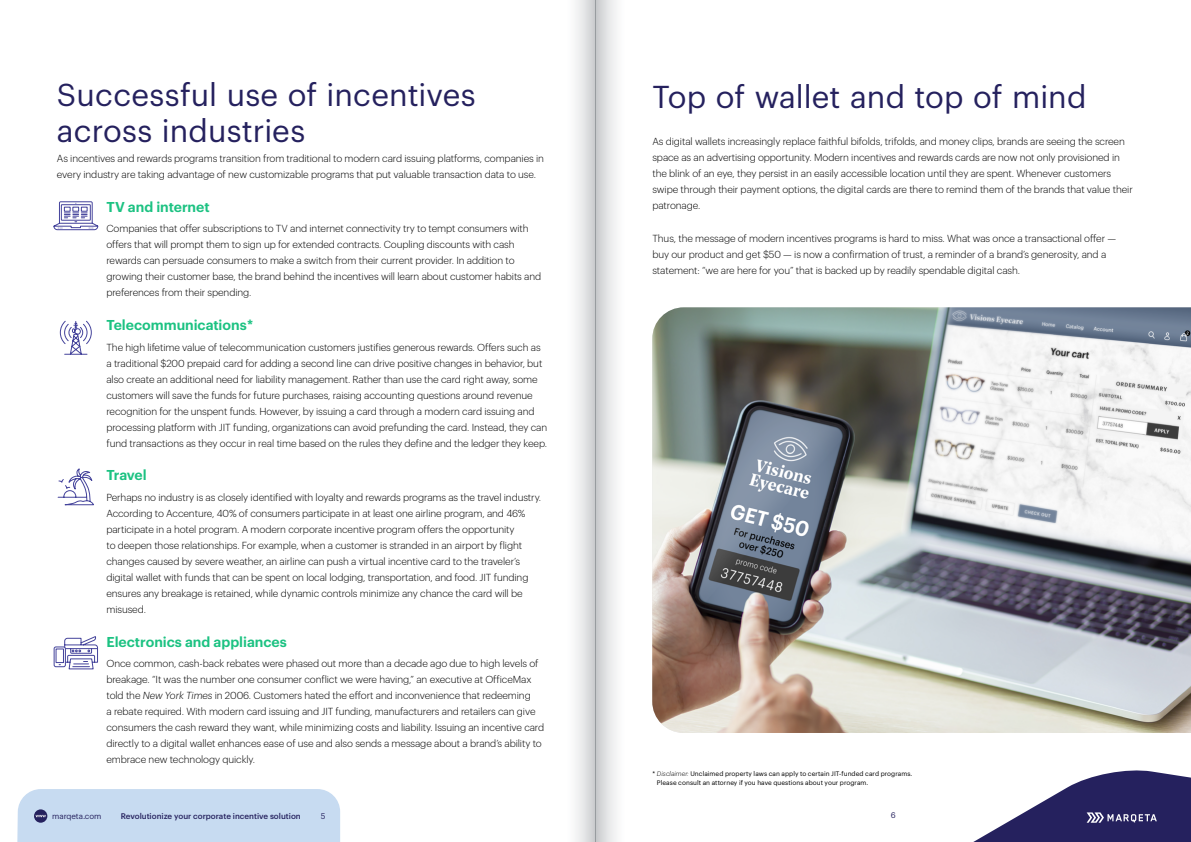
<style>
.page{position:relative;width:1191px;height:842px;background:#fff}
.page>*{position:absolute;margin:0;border:0;box-sizing:border-box;transform-origin:0 0}
.t1{font:31px/36px "Graphik";letter-spacing:.005em;color:#25215e}
.t2{font:600 14px "Graphik";color:#1cc282}
.t3{font:300 10px/16px "Graphik";letter-spacing:-.01em;color:#000}
.t4{font:500 8px "Graphik";color:#25215e}
.t5{font:8px "Graphik";letter-spacing:-.01em;color:#25215e}
.t6{font:6.5px/9px "Graphik";letter-spacing:.01em;color:#000}
.s1{font-style:italic}
.s2{font-weight:300;font-style:italic}
</style>
<div class="page">
<img style="left:652px;top:307px;width:539px;height:426px">
<div style="left:17px;top:789px;width:323px;height:53px;background:#c7dbf1"></div>
<svg style="left:973px;top:770px;width:218px;height:72px"></svg>
<svg style="left:60px;top:320px;width:32px;height:35px"></svg>
<svg style="left:58px;top:468px;width:36px;height:37px"></svg>
<svg style="left:53px;top:201px;width:45px;height:29px"></svg>
<div style="left:54px;top:647px;width:12px;height:20px;border:1px solid #44439b;border-radius:2px"></div>
<svg style="left:59px;top:636px;width:39px;height:33px"></svg>
<div style="left:595px;top:0;width:30px;height:842px;background:linear-gradient(to right,#caccce,#fff)"></div>
<div style="left:565px;top:0;width:30px;height:842px;background:linear-gradient(to right,#fff,#d1d3d5)"></div>
<h1 class="t1" style="left:57px;top:74px;width:420px">Successful use of incentives across industries</h1>
<p class="t3" style="left:57px;top:150px;width:488px">As incentives and rewards programs transition from traditional to modern card issuing platforms, companies in every industry are taking advantage of new customizable programs that put valuable transaction data to use.</p>
<h2 class="t2" style="left:106px;top:196px;width:105px">TV and internet</h2>
<p class="t3" style="left:106px;top:220px;width:436px">Companies that offer subscriptions to TV and internet connectivity try to tempt consumers with offers that will prompt them to sign up for extended contracts. Coupling discounts with cash rewards can persuade consumers to make a switch from their current provider. In addition to growing their customer base, the brand behind the incentives will learn about customer habits and preferences from their spending.</p>
<h2 class="t2" style="left:106px;top:314px;width:148px">Telecommunications*</h2>
<p class="t3" style="left:106px;top:338px;width:442px">The high lifetime value of telecommunication customers justifies generous rewards. Offers such as a traditional $200 prepaid card for adding a second line can drive positive changes in behavior, but also create an additional need for liability management. Rather than use the card right away, some customers will save the funds for future purchases, raising accounting questions around revenue recognition for the unspent funds. However, by issuing a card through a modern card issuing and processing platform with JIT funding, organizations can avoid prefunding the card. Instead, they can fund transactions as they occur in real time based on the rules they define and the ledger they keep.</p>
<h2 class="t2" style="left:106px;top:465px;width:42px">Travel</h2>
<p class="t3" style="left:106px;top:489px;width:436px">Perhaps no industry is as closely identified with loyalty and rewards programs as the travel industry.<br>According to Accenture, 40% of consumers participate in at least one airline program, and 46% participate in a hotel program. A modern corporate incentive program offers the opportunity<br>to deepen those relationships. For example, when a customer is stranded in an airport by flight changes caused by severe weather, an airline can push a virtual incentive card to the traveler’s digital wallet with funds that can be spent on local lodging, transportation, and food. JIT funding ensures any breakage is retained, while dynamic controls minimize any chance the card will be misused.</p>
<h2 class="t2" style="left:106px;top:631px;width:182px">Electronics and appliances</h2>
<p class="t3" style="left:106px;top:655px;width:439px">Once common, cash-back rebates were phased out more than a decade ago due to high levels of breakage. “It was the number one consumer conflict we were having,” an executive at OfficeMax told the <span class="s1">New York Times</span> in 2006. Customers hated the effort and inconvenience that redeeming<br>a rebate required. With modern card issuing and JIT funding, manufacturers and retailers can give consumers the cash reward they want, while minimizing costs and liability. Issuing an incentive card directly to a digital wallet enhances ease of use and also sends a message about a brand’s ability to embrace new technology quickly.</p>
<h1 class="t1" style="left:652px;top:76px;width:435px">Top of wallet and top of mind</h1>
<p class="t3" style="left:652px;top:133px;width:482px">As digital wallets increasingly replace faithful bifolds, trifolds, and money clips, brands are seeing the screen space as an advertising opportunity. Modern incentives and rewards cards are now not only provisioned in the blink of an eye, they persist in an easily accessible location until they are spent. Whenever customers swipe through their payment options, the digital cards are there to remind them of the brands that value their patronage.</p>
<p class="t3" style="left:652px;top:230px;width:465px">Thus, the message of modern incentives programs is hard to miss. What was once a transactional offer — buy our product and get $50 — is now a confirmation of trust, a reminder of a brand’s generosity, and a statement: “we are here for you” that is backed up by readily spendable digital cash.</p>
<p class="t6" style="left:657px;top:768px;width:257px;text-indent:-4px">* <span class="s2">Disclaimer:</span> Unclaimed property laws can apply to certain JIT-funded card programs.<br>Please consult an attorney if you have questions about your program.</p>
<p class="t5" style="left:52px;top:810px;width:51px">marqeta.com</p>
<p class="t4" style="left:121px;top:810px;width:181px">Revolutionize your corporate incentive solution</p>
<p class="t5" style="left:321px;top:810px;width:6px">5</p>
<p class="t5" style="left:890px;top:809px;width:6px">6</p>
</div>
